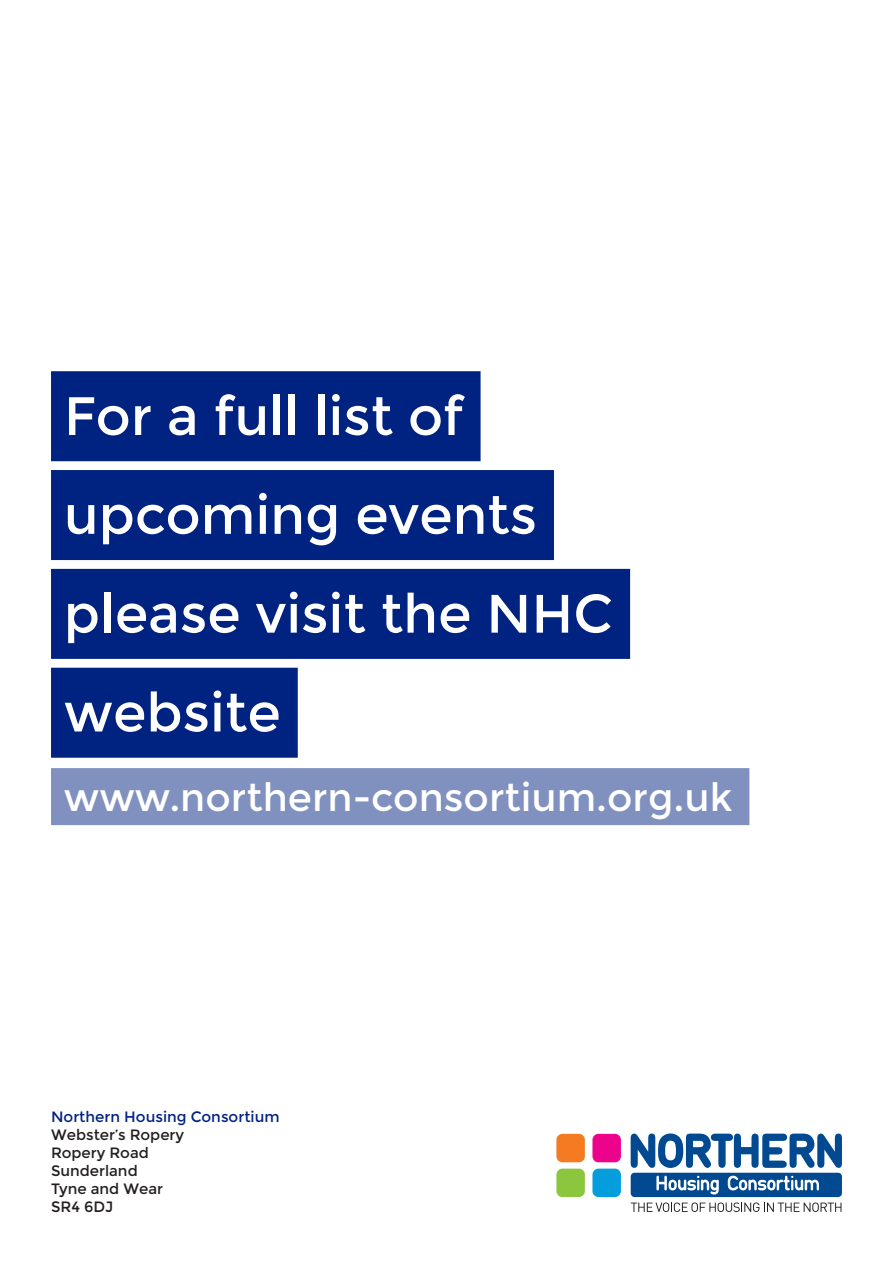
<style>
.page{position:relative;width:893px;height:1263px;background:#fff}
.page>*{position:absolute;margin:0;border:0;box-sizing:border-box;transform-origin:0 0}
.t1{font:54px/98.9px "Montserrat";color:#fff}
.t2{font:39px "Montserrat";color:#fff}
.t3{font:15px/18px "Montserrat";color:#231f20}
.t4{font:15px "Montserrat";color:#002280}
</style>
<div class="page">
<div style="left:631px;top:1173px;width:211px;height:24px;background:#014a91;border-radius:4px"></div>
<svg style="left:631px;top:1202px;width:210px;height:10px"></svg>
<svg style="left:631px;top:1133px;width:211px;height:35px"></svg>
<svg style="left:656px;top:1176px;width:63px;height:18px"></svg>
<svg style="left:728px;top:1176px;width:91px;height:14px"></svg>
<div style="left:592px;top:1168px;width:29px;height:29px;background:#069ddc;border-radius:6px"></div>
<div style="left:592px;top:1134px;width:29px;height:28px;background:#ed028c;border-radius:6px"></div>
<div style="left:556px;top:1168px;width:29px;height:29px;background:#8bc63e;border-radius:6px"></div>
<div style="left:556px;top:1134px;width:29px;height:28px;background:#f47b21;border-radius:6px"></div>
<div style="left:51px;top:371px;width:430px;height:90px;background:#002280"></div>
<div style="left:51px;top:470px;width:503px;height:90px;background:#002280"></div>
<div style="left:51px;top:569px;width:579px;height:90px;background:#002280"></div>
<div style="left:51px;top:668px;width:247px;height:90px;background:#002280"></div>
<div style="left:51px;top:768px;width:698px;height:57px;background:#8091c0"></div>
<h1 class="t1" style="left:64px;top:367px;width:551px">For a full list of upcoming events please visit the NHC website</h1>
<h2 class="t2" style="left:64px;top:774px;width:670px">www.northern-consortium.org.uk</h2>
<p class="t4" style="left:51px;top:1108px;width:230px">Northern Housing Consortium</p>
<p class="t3" style="left:51px;top:1126px;width:135px">Webster’s Ropery<br>Ropery Road<br>Sunderland<br>Tyne and Wear<br>SR4 6DJ</p>
</div>
